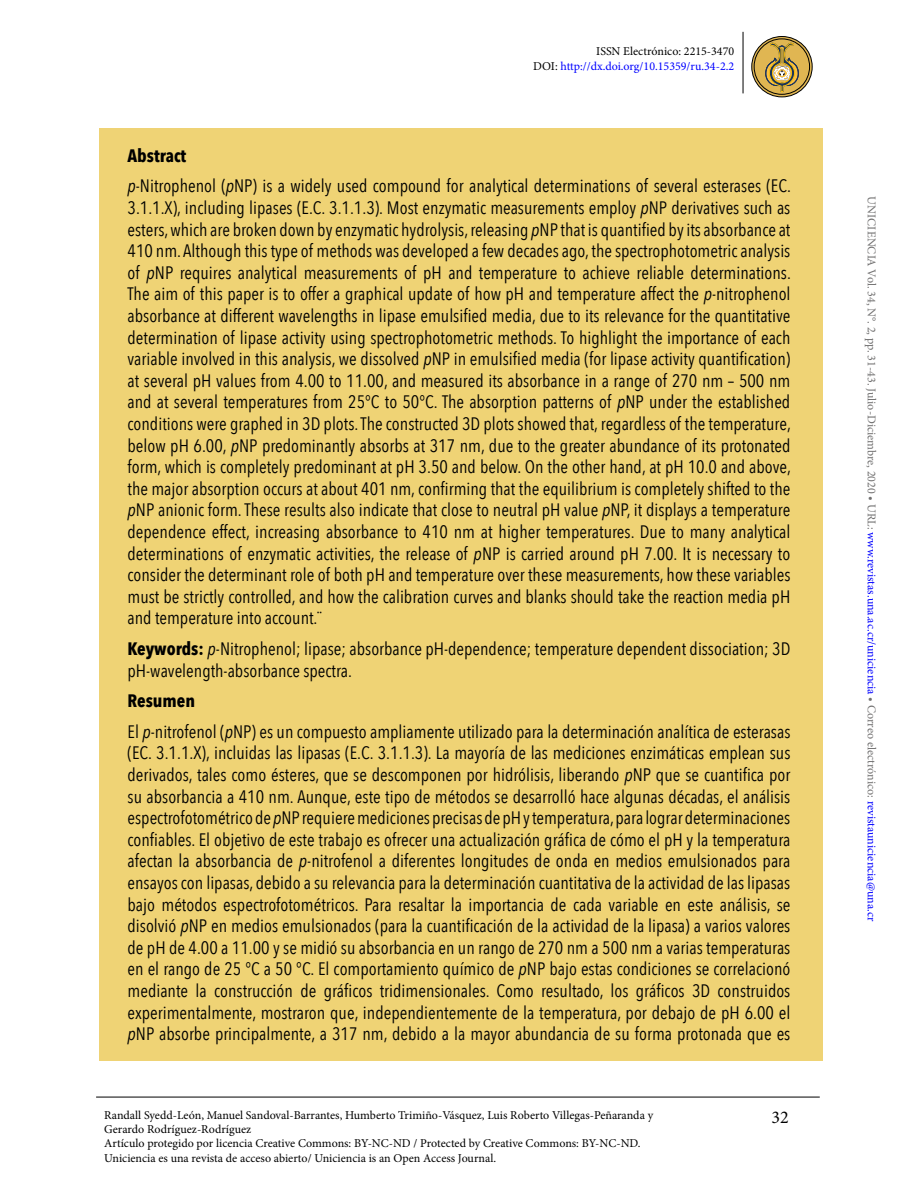
<style>
.page{position:relative;width:918px;height:1188px;background:#fff}
.page>*{position:absolute;margin:0;border:0;box-sizing:border-box;transform-origin:0 0}
.t1{font:18px/21.6px "Avenir Next Condensed";color:#000}
.t2{font:18px "Minion Pro";color:#000}
.t3{font:12px/14.4px "Minion Pro";color:#000}
.t4{font:12px "Minion Pro";color:#706f6f}
.t5{font:12px/14.4px "Minion Pro";color:#00f;text-align:right}
.s1{color:#000}
.s2{font-weight:700}
.s3{font-style:italic}
.s4{color:#00f}
</style>
<div class="page">
<hr style="left:743px;top:32px;width:1px;height:61px;background:#000">
<hr style="left:96px;top:1097px;width:724px;height:1px;background:#000">
<svg style="left:752px;top:37px;width:60px;height:60px"></svg>
<div style="left:754px;top:39px;width:56px;height:56px;border:1px solid #000;border-radius:50%"></div>
<div style="left:751px;top:36px;width:62px;height:61px;border:1px solid #000;border-radius:50%"></div>
<svg style="left:765px;top:42px;width:34px;height:50px;background:#bb9e53"></svg>
<div style="left:99px;top:128px;width:724px;height:932px;background:#efd375"></div>
<p class="t5" style="left:533px;top:45px;width:203px"><span class="s1">ISSN Electrónico: 2215-3470<br>DOI:</span> http://dx.doi.org/10.15359/ru.34-2.2</p>
<p class="t1" style="left:128px;top:139px;width:665px;line-height:30.6px"><span class="s2">Abstract<br></span><span class="s3">p</span>-Nitrophenol (<span class="s3">p</span>NP) is a widely used compound for analytical determinations of several esterases (EC.</p>
<p class="t1" style="left:128px;top:196px;width:665px;text-align:justify">3.1.1.X), including lipases (E.C. 3.1.1.3). Most enzymatic measurements employ <span class="s3">p</span>NP derivatives such as esters, which are broken down by enzymatic hydrolysis, releasing <span class="s3">p</span>NP that is quantified by its absorbance at 410 nm. Although this type of methods was developed a few decades ago, the spectrophotometric analysis of <span class="s3">p</span>NP requires analytical measurements of pH and temperature to achieve reliable determinations.<br>The aim of this paper is to offer a graphical update of how pH and temperature affect the <span class="s3">p</span>-nitrophenol absorbance at different wavelengths in lipase emulsified media, due to its relevance for the quantitative determination of lipase activity using spectrophotometric methods. To highlight the importance of each variable involved in this analysis, we dissolved <span class="s3">p</span>NP in emulsified media (for lipase activity quantification) at several pH values from 4.00 to 11.00, and measured its absorbance in a range of 270 nm – 500 nm and at several temperatures from 25°C to 50°C. The absorption patterns of <span class="s3">p</span>NP under the established conditions were graphed in 3D plots. The constructed 3D plots showed that, regardless of the temperature, below pH 6.00, <span class="s3">p</span>NP predominantly absorbs at 317 nm, due to the greater abundance of its protonated form, which is completely predominant at pH 3.50 and below. On the other hand, at pH 10.0 and above, the major absorption occurs at about 401 nm, confirming that the equilibrium is completely shifted to the <span class="s3">p</span>NP anionic form. These results also indicate that close to neutral pH value <span class="s3">p</span>NP, it displays a temperature dependence effect, increasing absorbance to 410 nm at higher temperatures. Due to many analytical determinations of enzymatic activities, the release of <span class="s3">p</span>NP is carried around pH 7.00. It is necessary to consider the determinant role of both pH and temperature over these measurements, how these variables must be strictly controlled, and how the calibration curves and blanks should take the reaction media pH and temperature into account.¨</p>
<p class="t1" style="left:128px;top:637px;width:664px"><span class="s2">Keywords:</span> <span class="s3">p</span>-Nitrophenol; lipase; absorbance pH-dependence; temperature dependent dissociation; 3D pH-wavelength-absorbance spectra.</p>
<p class="t1" style="left:128px;top:685px;width:664px;line-height:30.6px"><span class="s2">Resumen<br></span>El <span class="s3">p</span>-nitrofenol (<span class="s3">p</span>NP) es un compuesto ampliamente utilizado para la determinación analítica de esterasas</p>
<p class="t1" style="left:128px;top:741px;width:664px;text-align:justify">(EC. 3.1.1.X), incluidas las lipasas (E.C. 3.1.1.3). La mayoría de las mediciones enzimáticas emplean sus derivados, tales como ésteres, que se descomponen por hidrólisis, liberando <span class="s3">p</span>NP que se cuantifica por su absorbancia a 410 nm. Aunque, este tipo de métodos se desarrolló hace algunas décadas, el análisis espectrofotométrico de <span class="s3">p</span>NP requiere mediciones precisas de pH y temperatura, para lograr determinaciones confiables. El objetivo de este trabajo es ofrecer una actualización gráfica de cómo el pH y la temperatura afectan la absorbancia de <span class="s3">p</span>-nitrofenol a diferentes longitudes de onda en medios emulsionados para ensayos con lipasas, debido a su relevancia para la determinación cuantitativa de la actividad de las lipasas bajo métodos espectrofotométricos. Para resaltar la importancia de cada variable en este análisis, se disolvió <span class="s3">p</span>NP en medios emulsionados (para la cuantificación de la actividad de la lipasa) a varios valores de pH de 4.00 a 11.00 y se midió su absorbancia en un rango de 270 nm a 500 nm a varias temperaturas en el rango de 25 °C a 50 °C. El comportamiento químico de <span class="s3">p</span>NP bajo estas condiciones se correlacionó mediante la construcción de gráficos tridimensionales. Como resultado, los gráficos 3D construidos experimentalmente, mostraron que, independientemente de la temperatura, por debajo de pH 6.00 el <span class="s3">p</span>NP absorbe principalmente, a 317 nm, debido a la mayor abundancia de su forma protonada que es</p>
<p class="t3" style="left:104px;top:1108px;width:551px">Randall Syedd-León, Manuel Sandoval-Barrantes, Humberto Trimiño-Vásquez, Luis Roberto Villegas-Peñaranda y Gerardo Rodríguez-Rodríguez<br>Artículo protegido por licencia Creative Commons: BY-NC-ND / Protected by Creative Commons: BY-NC-ND.<br>Uniciencia es una revista de acceso abierto/ Uniciencia is an Open Access Journal.</p>
<p class="t2" style="left:771px;top:1105px;width:19px">32</p>
<p class="t4" style="left:880px;top:196px;width:726px;rotate:90deg">UNICIENCIA Vol. 34, N°. 2, pp. 31-43. Julio-Diciembre, 2020 • URL: <span class="s4">www.revistas.una.ac.cr/uniciencia</span> • Correo electrónico: <span class="s4">revistauniciencia@una.cr</span></p>
</div>
